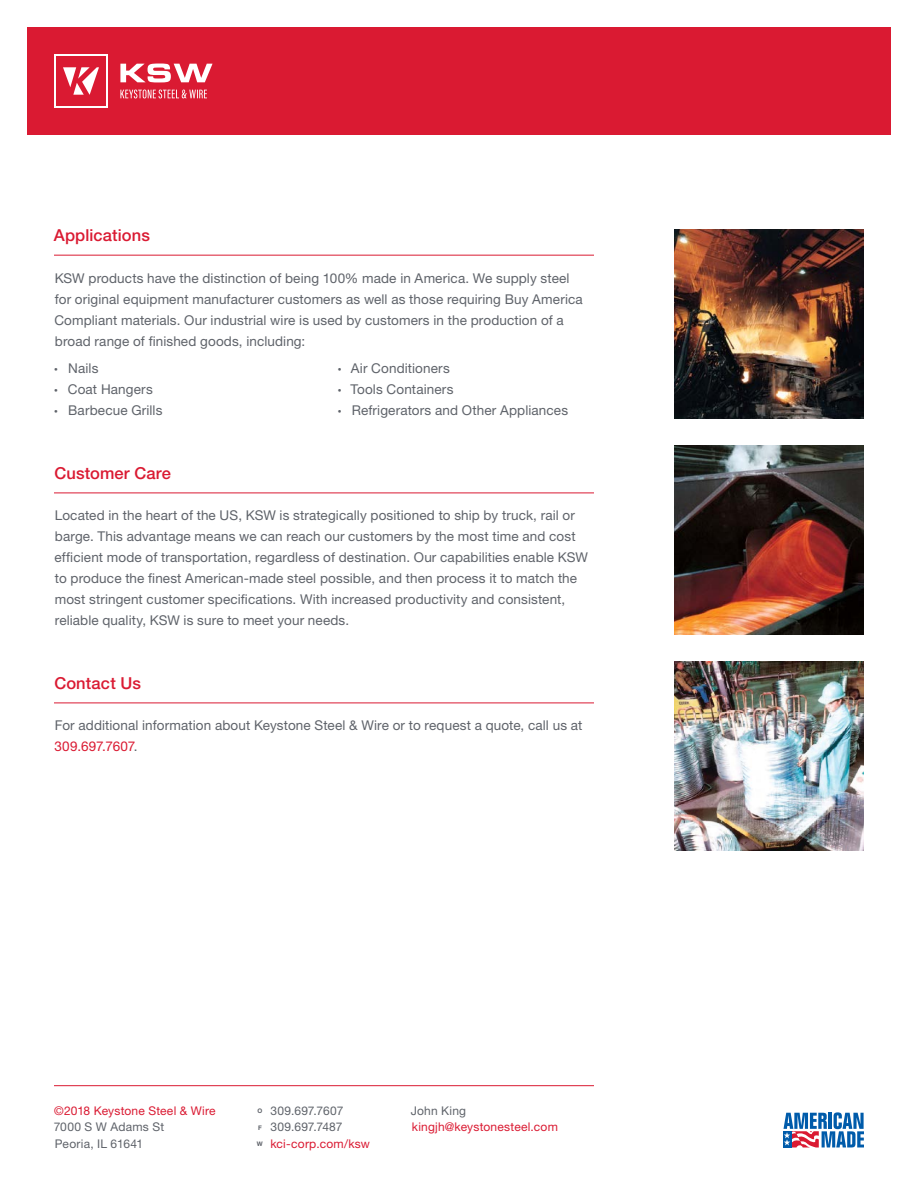
<style>
.page{position:relative;width:918px;height:1188px;background:#fff}
.page>*{position:absolute;margin:0;border:0;box-sizing:border-box;transform-origin:0 0}
.Heading{font:500 16.5px "Helvetica Neue LT Std";letter-spacing:.01em;color:#da1a32}
.Body{font:13.5px/21px "Helvetica Neue LT Std";letter-spacing:.01em;color:#5f636a}
.t1{font:12px/16.5px "Helvetica Neue LT Std";letter-spacing:.02em;color:#5f636a}
.t2{font:12px "Helvetica Neue LT Std";letter-spacing:.015em;color:#da1a32}
.s1{font-size:7.5px}
.s2{color:#da1a32}
.s3{font-weight:700;font-size:6.3px}
</style>
<div class="page">
<hr style="left:54px;top:1085px;width:540px;height:1px;background:#da1a32">
<div style="left:27px;top:27px;width:864px;height:108px;background:#da1a32"></div>
<hr style="left:54px;top:255px;width:540px;height:1px;background:#da1a32">
<hr style="left:54px;top:493px;width:540px;height:1px;background:#da1a32">
<hr style="left:54px;top:703px;width:540px;height:1px;background:#da1a32">
<svg style="left:791px;top:1147px;width:28px;height:1px"></svg>
<div style="left:783px;top:1131px;width:8px;height:17px;background:#005baa"></div>
<svg style="left:784px;top:1112px;width:80px;height:35px"></svg>
<svg style="left:120px;top:90px;width:87px;height:8px"></svg>
<svg style="left:120px;top:64px;width:93px;height:18px"></svg>
<svg style="left:54px;top:54px;width:54px;height:54px"></svg>
<img style="left:675px;top:230px;width:189px;height:188px">
<img style="left:675px;top:446px;width:189px;height:188px">
<img style="left:675px;top:662px;width:189px;height:188px">
<p class="Heading" style="left:54px;top:226px;width:98px">Applications</p>
<p class="Body" style="left:54px;top:267px;width:530px">KSW products have the distinction of being 100% made in America. We supply steel for original equipment manufacturer customers as well as those requiring Buy America Compliant materials. Our industrial wire is used by customers in the production of a broad range of finished goods, including:</p>
<p class="Body" style="left:54px;top:358px;width:46px"><span class="s1">•</span> Nails</p>
<p class="Body" style="left:54px;top:379px;width:100px"><span class="s1">•</span> Coat Hangers</p>
<p class="Body" style="left:54px;top:400px;width:110px"><span class="s1">•</span> Barbecue Grills</p>
<p class="Body" style="left:338px;top:358px;width:114px"><span class="s1">•</span> Air Conditioners</p>
<p class="Body" style="left:338px;top:379px;width:117px"><span class="s1">•</span> Tools Containers</p>
<p class="Body" style="left:338px;top:400px;width:232px"><span class="s1">•</span> Refrigerators and Other Appliances</p>
<p class="Heading" style="left:54px;top:463px;width:118px">Customer Care</p>
<p class="Body" style="left:54px;top:505px;width:535px">Located in the heart of the US, KSW is strategically positioned to ship by truck, rail or barge. This advantage means we can reach our customers by the most time and cost efficient mode of transportation, regardless of destination. Our capabilities enable KSW to produce the finest American-made steel possible, and then process it to match the most stringent customer specifications. With increased productivity and consistent, reliable quality, KSW is sure to meet your needs.</p>
<p class="Heading" style="left:54px;top:673px;width:88px">Contact Us</p>
<p class="Body" style="left:55px;top:715px;width:529px">For additional information about Keystone Steel &amp; Wire or to request a quote, call us at<br><span class="s2">309.697.7607</span>.</p>
<p class="t2" style="left:54px;top:1103px;width:163px">©2018 Keystone Steel &amp; Wire</p>
<p class="t1" style="left:54px;top:1118px;width:112px">7000 S W Adams St<br>Peoria, IL 61641</p>
<p class="t1" style="left:257px;top:1102px;width:114px"><span class="s3">o</span> 309.697.7607<br><span class="s3">f</span> 309.697.7487<br><span class="s3">w</span> <span class="s2">kci-corp.com/ksw</span></p>
<p class="t1" style="left:411px;top:1102px;width:57px">John King</p>
<p class="t2" style="left:412px;top:1120px;width:148px">kingjh@keystonesteel.com</p>
</div>
